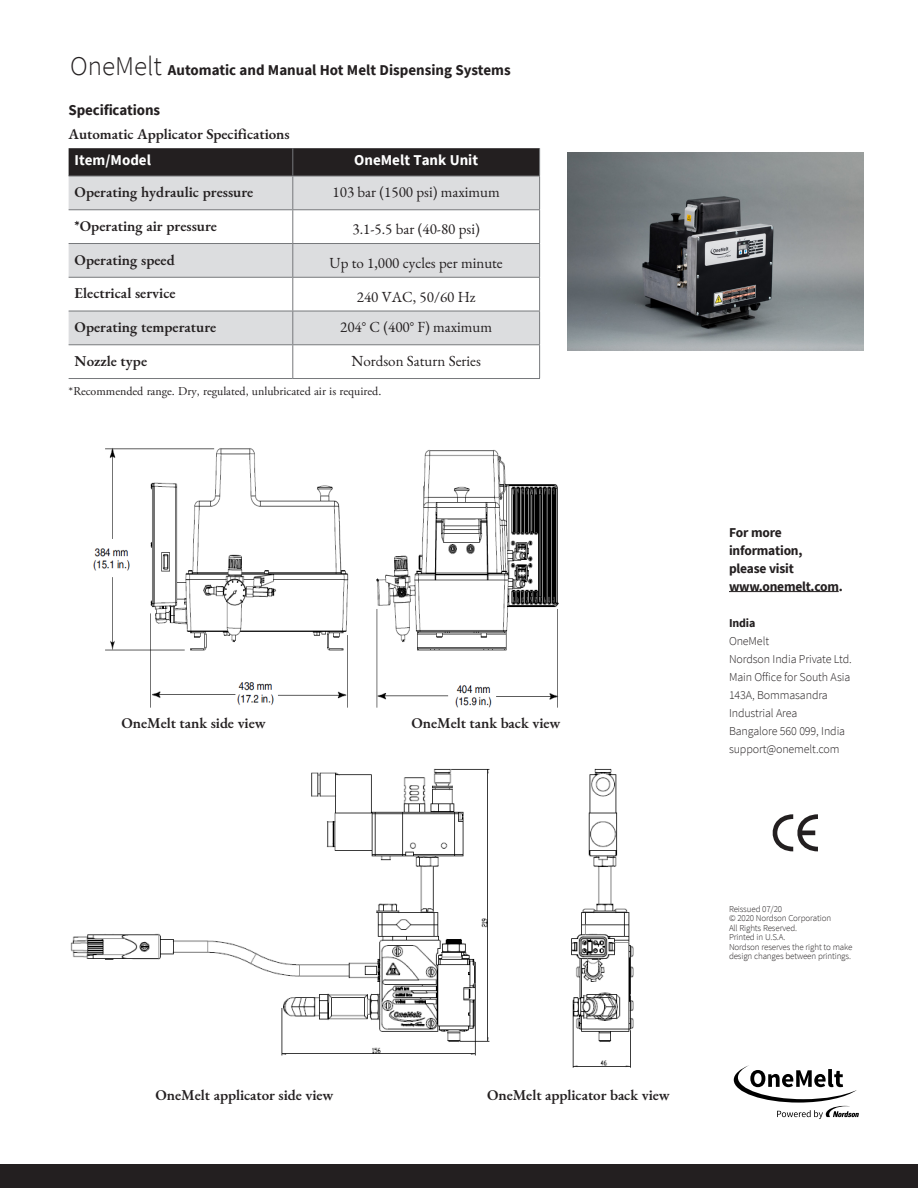
<style>
.page{position:relative;width:918px;height:1188px;background:#fff}
.page>*{position:absolute;margin:0;border:0;box-sizing:border-box;transform-origin:0 0}
.Body_Copy{font:600 15px "EB Garamond";letter-spacing:-.005em;color:#231f20}
.Body_Copy-2{font:15px "EB Garamond";color:#231f20}
.Subhead{font:700 15px "Source Sans Pro";color:#231f20}
.Body_Copy-3{font:700 15px "Source Sans Pro";color:#fff}
.t1{font:700 13.5px/18px "Source Sans Pro";letter-spacing:-.015em;color:#231f20}
.t2{font:300 12px/18px "Source Sans Pro";letter-spacing:-.01em;color:#231f20}
.Body_Copy-4{font:12px "Adobe Garamond Pro";color:#231f20}
.t3{font:700 12px "Source Sans Pro";letter-spacing:-.01em;color:#231f20}
.t4{font:300 9px/9.3px "Source Sans Pro";letter-spacing:-.015em;color:#231f20}
.s1{font-weight:300;font-size:27px}
</style>
<div class="page">
<div style="left:0;top:1164px;width:918px;height:24px;background:#231f20"></div>
<svg style="left:734px;top:1065px;width:125px;height:54px"></svg>
<svg style="left:69px;top:177px;width:470px;height:100px;fill:#dcdddf"></svg>
<svg style="left:69px;top:278px;width:470px;height:100px"></svg>
<svg style="left:69px;top:148px;width:471px;height:28px;background:#262223"></svg>
<hr style="left:69px;top:176px;width:224px;height:1px;background:#76787b">
<hr style="left:293px;top:176px;width:247px;height:1px;background:#76787b">
<hr style="left:292px;top:176px;width:1px;height:33px;background:#76787b">
<hr style="left:539px;top:176px;width:1px;height:33px;background:#76787b">
<hr style="left:69px;top:209px;width:224px;height:1px;background:#76787b">
<hr style="left:293px;top:209px;width:247px;height:1px;background:#76787b">
<hr style="left:292px;top:210px;width:1px;height:33px;background:#76787b">
<hr style="left:539px;top:210px;width:1px;height:33px;background:#76787b">
<hr style="left:69px;top:243px;width:224px;height:1px;background:#76787b">
<hr style="left:293px;top:243px;width:247px;height:1px;background:#76787b">
<hr style="left:292px;top:244px;width:1px;height:33px;background:#76787b">
<hr style="left:539px;top:244px;width:1px;height:33px;background:#76787b">
<hr style="left:69px;top:277px;width:224px;height:1px;background:#76787b">
<hr style="left:293px;top:277px;width:247px;height:1px;background:#76787b">
<hr style="left:292px;top:278px;width:1px;height:33px;background:#76787b">
<hr style="left:539px;top:278px;width:1px;height:33px;background:#76787b">
<hr style="left:69px;top:311px;width:224px;height:1px;background:#76787b">
<hr style="left:293px;top:311px;width:247px;height:1px;background:#76787b">
<hr style="left:292px;top:311px;width:1px;height:33px;background:#76787b">
<hr style="left:539px;top:311px;width:1px;height:33px;background:#76787b">
<hr style="left:69px;top:344px;width:224px;height:1px;background:#76787b">
<hr style="left:293px;top:344px;width:247px;height:1px;background:#76787b">
<hr style="left:292px;top:345px;width:1px;height:33px;background:#76787b">
<hr style="left:539px;top:345px;width:1px;height:33px;background:#76787b">
<hr style="left:69px;top:378px;width:224px;height:1px;background:#76787b">
<hr style="left:293px;top:378px;width:247px;height:1px;background:#76787b">
<img style="left:93px;top:448px;width:466px;height:260px">
<img style="left:70px;top:768px;width:564px;height:300px">
<svg style="left:772px;top:814px;width:46px;height:37px"></svg>
<hr style="left:729px;top:591px;width:110px;height:1px;background:#231f20">
<img style="left:567px;top:153px;width:297px;height:198px">
<p class="Subhead" style="left:70px;top:60px;width:442px"><span class="s1">OneMelt</span> Automatic and Manual Hot Melt Dispensing Systems</p>
<p class="Subhead" style="left:69px;top:100px;width:93px">Specifications</p>
<p class="Body_Copy" style="left:69px;top:124px;width:223px">Automatic Applicator Specifications</p>
<p class="Body_Copy-3" style="left:75px;top:150px;width:78px">Item/Model</p>
<p class="Body_Copy-3" style="left:354px;top:150px;width:125px">OneMelt Tank Unit</p>
<p class="Body_Copy" style="left:75px;top:182px;width:180px">Operating hydraulic pressure</p>
<p class="Body_Copy-2" style="left:333px;top:182px;width:169px">103 bar (1500 psi) maximum</p>
<p class="Body_Copy" style="left:75px;top:216px;width:144px">*Operating air pressure</p>
<p class="Body_Copy-2" style="left:353px;top:219px;width:129px">3.1-5.5 bar (40-80 psi)</p>
<p class="Body_Copy" style="left:75px;top:249px;width:102px">Operating speed</p>
<p class="Body_Copy-2" style="left:330px;top:253px;width:175px">Up to 1,000 cycles per minute</p>
<p class="Body_Copy" style="left:75px;top:283px;width:103px">Electrical service</p>
<p class="Body_Copy-2" style="left:357px;top:287px;width:120px">240 VAC, 50/60 Hz</p>
<p class="Body_Copy" style="left:75px;top:317px;width:143px">Operating temperature</p>
<p class="Body_Copy-2" style="left:340px;top:317px;width:153px">204° C (400° F) maximum</p>
<p class="Body_Copy" style="left:75px;top:351px;width:74px">Nozzle type</p>
<p class="Body_Copy-2" style="left:352px;top:351px;width:131px">Nordson Saturn Series</p>
<p class="Body_Copy-4" style="left:69px;top:384px;width:314px">*Recommended range. Dry, regulated, unlubricated air is required.</p>
<p class="Body_Copy" style="left:122px;top:713px;width:146px">OneMelt tank side view</p>
<p class="Body_Copy" style="left:411px;top:713px;width:150px">OneMelt tank back view</p>
<p class="t1" style="left:729px;top:523px;width:115px">For more information, please visit www.onemelt.com.</p>
<p class="t3" style="left:729px;top:614px;width:28px">India</p>
<p class="t2" style="left:729px;top:632px;width:42px">OneMelt</p>
<p class="t2" style="left:729px;top:650px;width:124px">Nordson India Private Ltd.</p>
<p class="t2" style="left:729px;top:668px;width:123px">Main Office for South Asia</p>
<p class="t2" style="left:729px;top:686px;width:100px">143A, Bommasandra<br>Industrial Area</p>
<p class="t2" style="left:729px;top:722px;width:118px">Bangalore 560 099, India</p>
<p class="t2" style="left:729px;top:740px;width:112px">support@onemelt.com</p>
<p class="Body_Copy" style="left:156px;top:1085px;width:179px">OneMelt applicator side view</p>
<p class="Body_Copy" style="left:487px;top:1085px;width:184px">OneMelt applicator back view</p>
<p class="t4" style="left:729px;top:904px;width:55px">Reissued 07/20</p>
<p class="t4" style="left:729px;top:914px;width:104px">© 2020 Nordson Corporation</p>
<p class="t4" style="left:729px;top:923px;width:70px">All Rights Reserved.</p>
<p class="t4" style="left:729px;top:933px;width:58px">Printed in U.S.A.</p>
<p class="t4" style="left:729px;top:942px;width:125px">Nordson reserves the right to make design changes between printings.</p>
</div>
